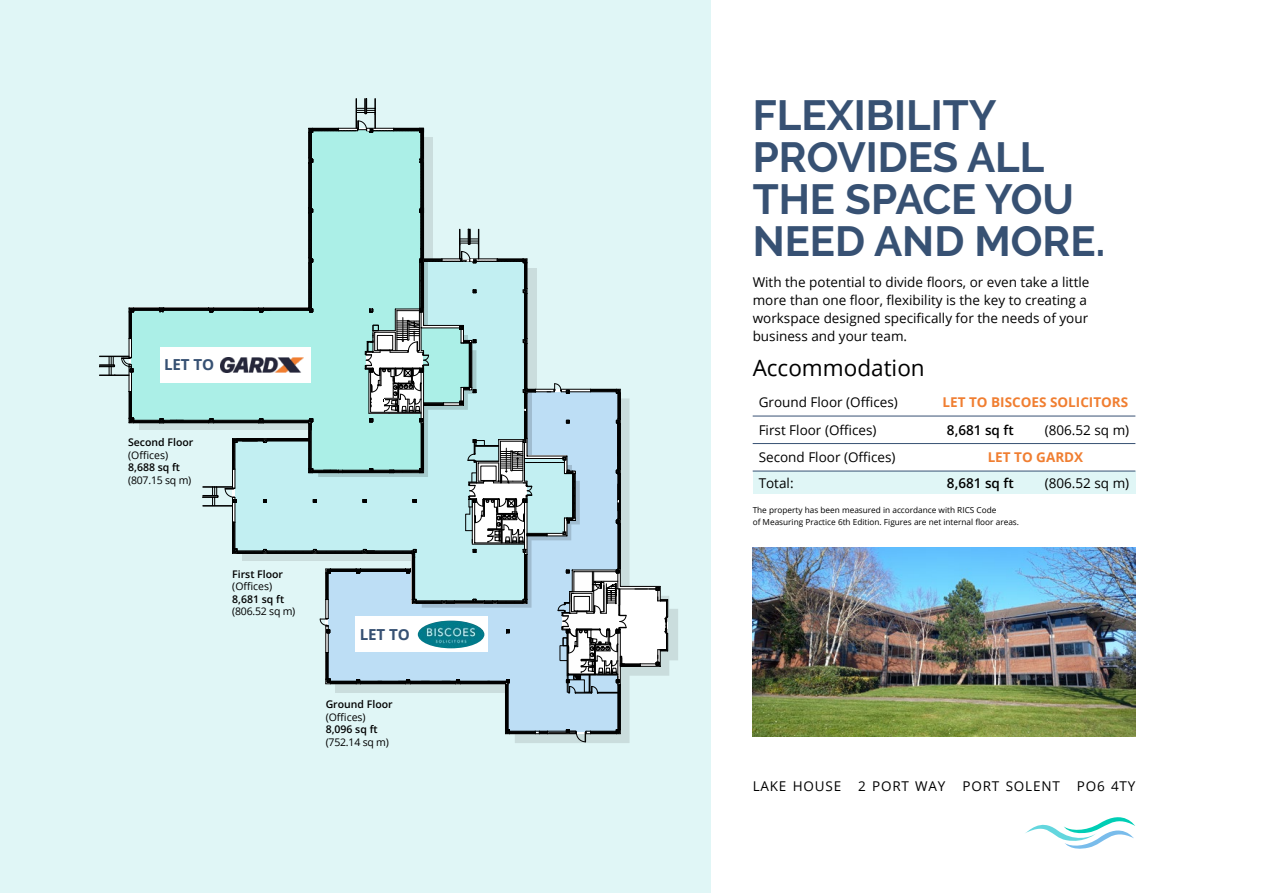
<style>
.page{position:relative;width:1263px;height:893px;background:#fff}
.page>*{position:absolute;margin:0;border:0;box-sizing:border-box;transform-origin:0 0}
.t1{font:700 42px/42px "Raleway";color:#375173}
.t2{font:22.5px "Open Sans";color:#000}
.t3{font:700 15.15px "Open Sans";letter-spacing:-.01em;color:#375173}
.t4{font:13.5px/18px "Open Sans";color:#000}
.t5{font:700 13.5px "Open Sans";color:#f07e31}
.t6{font:13.5px "Open Sans";letter-spacing:.06em;color:#000}
.t7{font:13.5px "Open Sans";color:#000}
.t8{font:10.5px "Open Sans";letter-spacing:-.02em;color:#000}
.t9{font:10.5px "Open Sans";color:#000}
.t10{font:8.25px/12px "Open Sans";color:#000}
</style>
<div class="page">
<div style="left:0;top:0;width:710px;height:893px;background:#e0f6f6"></div>
<div style="left:753px;top:471px;width:382px;height:23px;background:#e0f6f6"></div>
<hr style="left:753px;top:416px;width:382px;height:1px;background:#375173">
<hr style="left:753px;top:443px;width:382px;height:1px;background:#375173">
<hr style="left:753px;top:471px;width:382px;height:1px;background:#375173">
<svg style="left:515px;top:596px;width:163px;height:147px"></svg>
<svg style="left:99px;top:98px;width:569px;height:644px"></svg>
<img style="left:753px;top:547px;width:382px;height:189px">
<svg style="left:1025px;top:817px;width:110px;height:32px"></svg>
<div style="left:160px;top:347px;width:150px;height:36px;background:#fff"></div>
<img style="left:220px;top:358px;width:84px;height:15px">
<div style="left:356px;top:617px;width:131px;height:35px;background:#fff"></div>
<img style="left:418px;top:621px;width:66px;height:27px">
<p class="t3" style="left:164px;top:354px;width:51px">LET TO</p>
<p class="t9" style="left:128px;top:435px;width:67px">Second Floor</p>
<p class="t8" style="left:128px;top:448px;width:42px">(Offices)</p>
<p class="t9" style="left:128px;top:460px;width:53px">8,688 sq ft</p>
<p class="t8" style="left:128px;top:473px;width:65px">(807.15 sq m)</p>
<p class="t9" style="left:232px;top:567px;width:52px">First Floor</p>
<p class="t8" style="left:232px;top:579px;width:42px">(Offices)</p>
<p class="t9" style="left:232px;top:592px;width:53px">8,681 sq ft</p>
<p class="t8" style="left:232px;top:604px;width:65px">(806.52 sq m)</p>
<p class="t3" style="left:360px;top:624px;width:51px">LET TO</p>
<p class="t9" style="left:326px;top:697px;width:69px">Ground Floor</p>
<p class="t8" style="left:326px;top:710px;width:42px">(Offices)</p>
<p class="t9" style="left:326px;top:722px;width:53px">8,096 sq ft</p>
<p class="t8" style="left:326px;top:735px;width:65px">(752.14 sq m)</p>
<h1 class="t1" style="left:753px;top:94px;width:354px">FLEXIBILITY<br>PROVIDES ALL<br>THE SPACE YOU<br>NEED AND MORE.</h1>
<p class="t4" style="left:753px;top:273px;width:338px">With the potential to divide floors, or even take a little more than one floor, flexibility is the key to creating a workspace designed specifically for the needs of your business and your team.</p>
<h2 class="t2" style="left:753px;top:352px;width:174px">Accommodation</h2>
<p class="t4" style="left:759px;top:393px;width:141px">Ground Floor (Offices)</p>
<p class="t5" style="left:943px;top:393px;width:187px">LET TO BISCOES SOLICITORS</p>
<p class="t4" style="left:759px;top:421px;width:119px">First Floor (Offices)</p>
<p class="t7" style="left:947px;top:421px;width:68px">8,681 sq ft</p>
<p class="t4" style="left:1045px;top:421px;width:86px">(806.52 sq m)</p>
<p class="t4" style="left:759px;top:448px;width:138px">Second Floor (Offices)</p>
<p class="t5" style="left:988px;top:448px;width:97px">LET TO GARDX</p>
<p class="t4" style="left:759px;top:474px;width:36px">Total:</p>
<p class="t7" style="left:947px;top:474px;width:68px">8,681 sq ft</p>
<p class="t4" style="left:1045px;top:474px;width:86px">(806.52 sq m)</p>
<p class="t10" style="left:753px;top:503px;width:268px">The property has been measured in accordance with RICS Code<br>of Measuring Practice 6th Edition. Figures are net internal floor areas.</p>
<p class="t6" style="left:753px;top:777px;width:90px">LAKE HOUSE</p>
<p class="t4" style="left:858px;top:776px;width:89px">2 PORT WAY</p>
<p class="t6" style="left:962px;top:777px;width:99px">PORT SOLENT</p>
<p class="t4" style="left:1077px;top:776px;width:60px">PO6 4TY</p>
</div>
